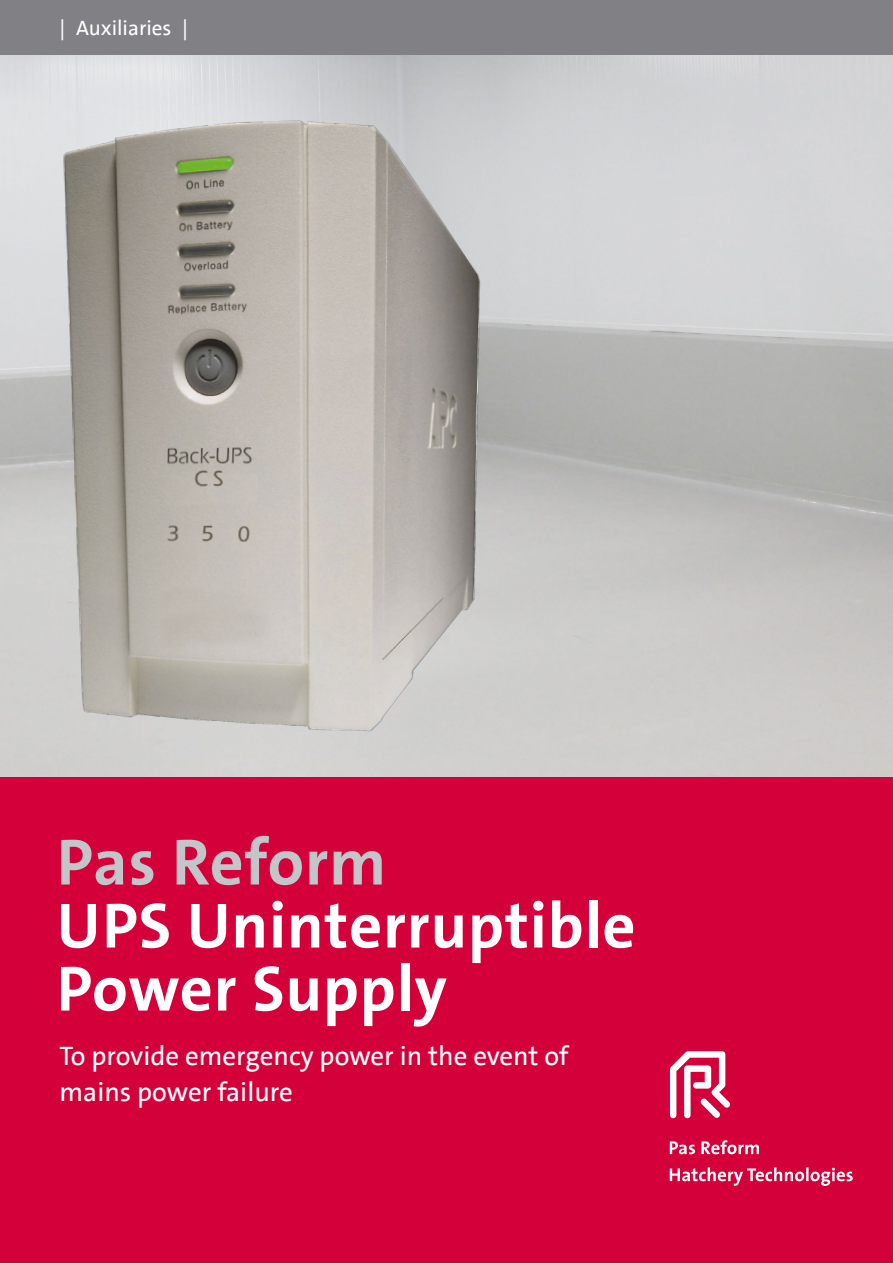
<style>
.page{position:relative;width:893px;height:1263px;background:#fff}
.page>*{position:absolute;margin:0;border:0;box-sizing:border-box;transform-origin:0 0}
.t1{font:700 66px "The Sans LT";letter-spacing:.01em;color:#c3c5c8}
.t2{font:700 64.5px/63px "The Sans LT";letter-spacing:.01em;color:#fff}
.t3{font:27px/36px "The Sans LT";color:#fff}
.t4{font:21px "The Sans LT";color:#fff}
</style>
<div class="page">
<div style="left:0;top:776px;width:893px;height:487px;background:#d30039"></div>
<svg style="left:670px;top:1051px;width:60px;height:67px"></svg>
<svg style="left:670px;top:1167px;width:183px;height:19px"></svg>
<svg style="left:670px;top:1140px;width:89px;height:14px"></svg>
<div style="left:0;top:0;width:893px;height:55px;background:#818084"></div>
<img style="left:6px;top:115px;width:538px;height:636px">
<p class="t4" style="left:60px;top:14px;width:130px">| Auxiliaries |</p>
<h1 class="t1" style="left:57px;top:820px;width:331px">Pas Reform</h1>
<h2 class="t2" style="left:57px;top:895px;width:580px">UPS Uninterruptible<br>Power Supply</h2>
<p class="t3" style="left:60px;top:1037px;width:510px">To provide emergency power in the event of mains power failure</p>
</div>
